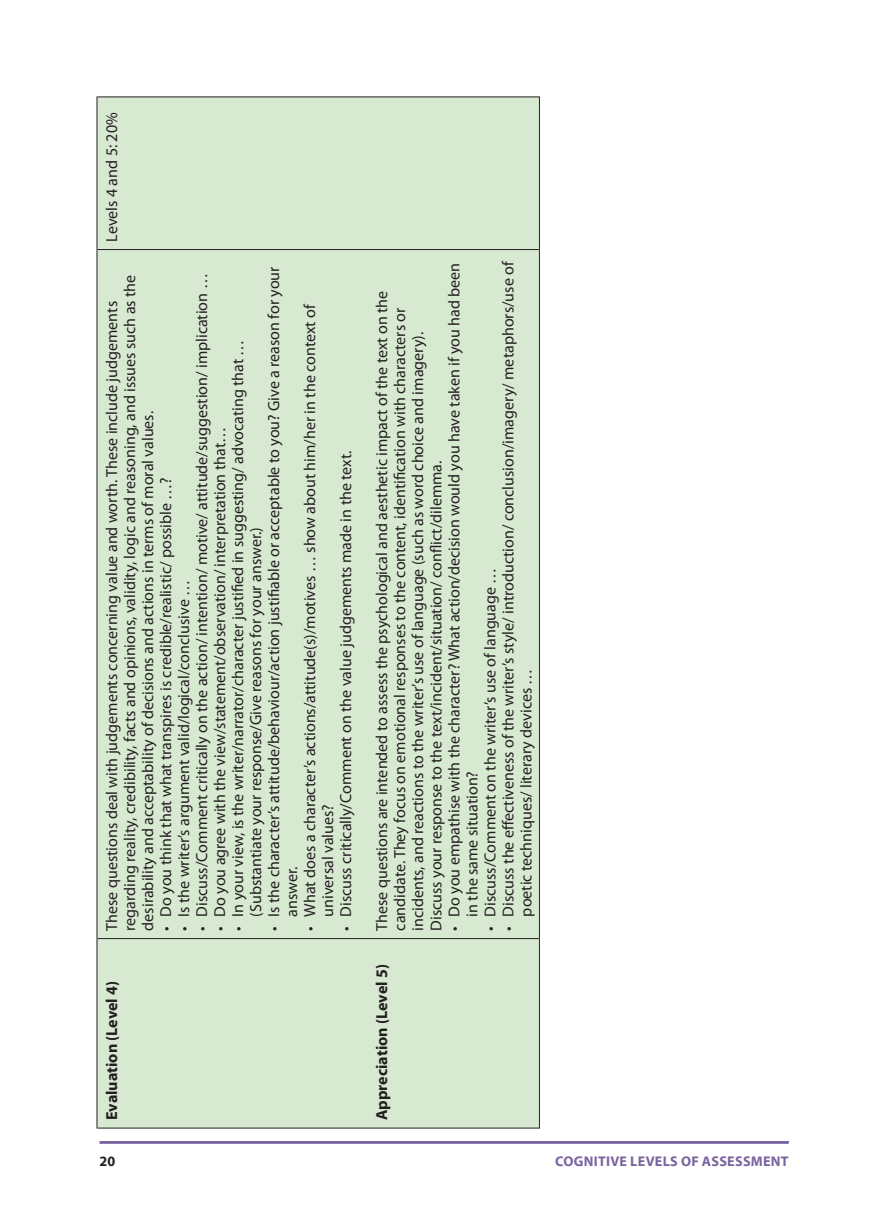
<style>
.page{position:relative;width:874px;height:1225px;background:#fff}
.page>*{position:absolute;margin:0;border:0;box-sizing:border-box;transform-origin:0 0}
.t1{font:16px/18px "Myriad Pro";color:#231f20}
.t2{font:700 16px "Myriad Pro";color:#231f20}
.t3{font:700 14px "Myriad Pro";letter-spacing:.02em;color:#7a64a0}
.t4{font:700 14px "Myriad Pro";color:#231f20}
</style>
<div class="page">
<hr style="left:99px;top:1141px;width:689px;height:2px;background:#7a64a0">
<div style="left:97px;top:97px;width:441px;height:1030px;background:#d8e9d2"></div>
<hr style="left:96px;top:938px;width:1px;height:190px;background:#231f20">
<hr style="left:96px;top:249px;width:1px;height:689px;background:#231f20">
<hr style="left:96px;top:96px;width:1px;height:153px;background:#231f20">
<hr style="left:538px;top:938px;width:1px;height:190px;background:#231f20">
<hr style="left:538px;top:249px;width:1px;height:689px;background:#231f20">
<hr style="left:538px;top:96px;width:1px;height:153px;background:#231f20">
<hr style="left:97px;top:1127px;width:441px;height:1px;background:#231f20">
<hr style="left:97px;top:938px;width:441px;height:1px;background:#231f20">
<hr style="left:97px;top:249px;width:441px;height:1px;background:#231f20">
<hr style="left:97px;top:96px;width:441px;height:1px;background:#231f20">
<svg style="left:231px;top:585px;width:12px;height:7px"></svg>
<svg style="left:267px;top:590px;width:12px;height:7px"></svg>
<svg style="left:393px;top:473px;width:12px;height:7px"></svg>
<svg style="left:429px;top:546px;width:12px;height:7px"></svg>
<svg style="left:501px;top:820px;width:12px;height:10px"></svg>
<p class="t1" style="left:102px;top:241px;width:131px;rotate:-90deg">Levels 4 and 5: 20%</p>
<p class="t1" style="left:264px;top:916px;width:651px;text-indent:-14px;rotate:-90deg">• Is the character’s attitude/behaviour/action justi able or acceptable to you? Give a reason for your answer.</p>
<p class="t1" style="left:192px;top:930px;width:658px;rotate:-90deg">• Discuss/Comment critically on the action/ intention/ motive/ attitude/suggestion/ implication …</p>
<p class="t1" style="left:102px;top:930px;width:657px;rotate:-90deg">These questions deal with judgements concerning value and worth. These include judgements regarding reality, credibility, facts and opinions, validity, logic and reasoning, and issues such as the desirability and acceptability of decisions and actions in terms of moral values.</p>
<p class="t1" style="left:300px;top:916px;width:614px;text-indent:-14px;rotate:-90deg">• What does a character’s actions/attitude(s)/motives … show about him/her in the context of universal values?</p>
<p class="t1" style="left:228px;top:916px;width:578px;text-indent:-14px;rotate:-90deg">• In your view, is the writer/narrator/character justi ed in suggesting/ advocating that … (Substantiate your response/Give reasons for your answer.)</p>
<p class="t1" style="left:210px;top:930px;width:505px;rotate:-90deg">• Do you agree with the view/statement/observation/ interpretation that…</p>
<p class="t1" style="left:336px;top:930px;width:481px;rotate:-90deg">• Discuss critically/Comment on the value judgements made in the text.</p>
<p class="t1" style="left:156px;top:930px;width:455px;rotate:-90deg">• Do you think that what transpires is credible/realistic/ possible …?</p>
<p class="t1" style="left:174px;top:930px;width:352px;rotate:-90deg">• Is the writer’s argument valid/logical/conclusive …</p>
<p class="t2" style="left:101px;top:1120px;width:140px;rotate:-90deg">Evaluation (Level 4)</p>
<p class="t1" style="left:498px;top:916px;width:657px;text-indent:-14px;rotate:-90deg">• Discuss the e ectiveness of the writer’s style/ introduction/ conclusion/imagery/ metaphors/use of poetic techniques/ literary devices …</p>
<p class="t1" style="left:444px;top:916px;width:655px;text-indent:-14px;rotate:-90deg">• Do you empathise with the character? What action/decision would you have taken if you had been in the same situation?</p>
<p class="t1" style="left:372px;top:930px;width:641px;rotate:-90deg">These questions are intended to assess the psychological and aesthetic impact of the text on the candidate. They focus on emotional responses to the content, identi cation with characters or incidents, and reactions to the writer’s use of language (such as word choice and imagery).<br>Discuss your response to the text/incident/situation/ con ict/dilemma.</p>
<p class="t1" style="left:480px;top:930px;width:364px;rotate:-90deg">• Discuss/Comment on the writer’s use of language …</p>
<p class="t2" style="left:371px;top:1120px;width:157px;rotate:-90deg">Appreciation (Level 5)</p>
<p class="t4" style="left:99px;top:1152px;width:17px">20</p>
<p class="t3" style="left:555px;top:1152px;width:235px">COGNITIVE LEVELS OF ASSESSMENT</p>
</div>
